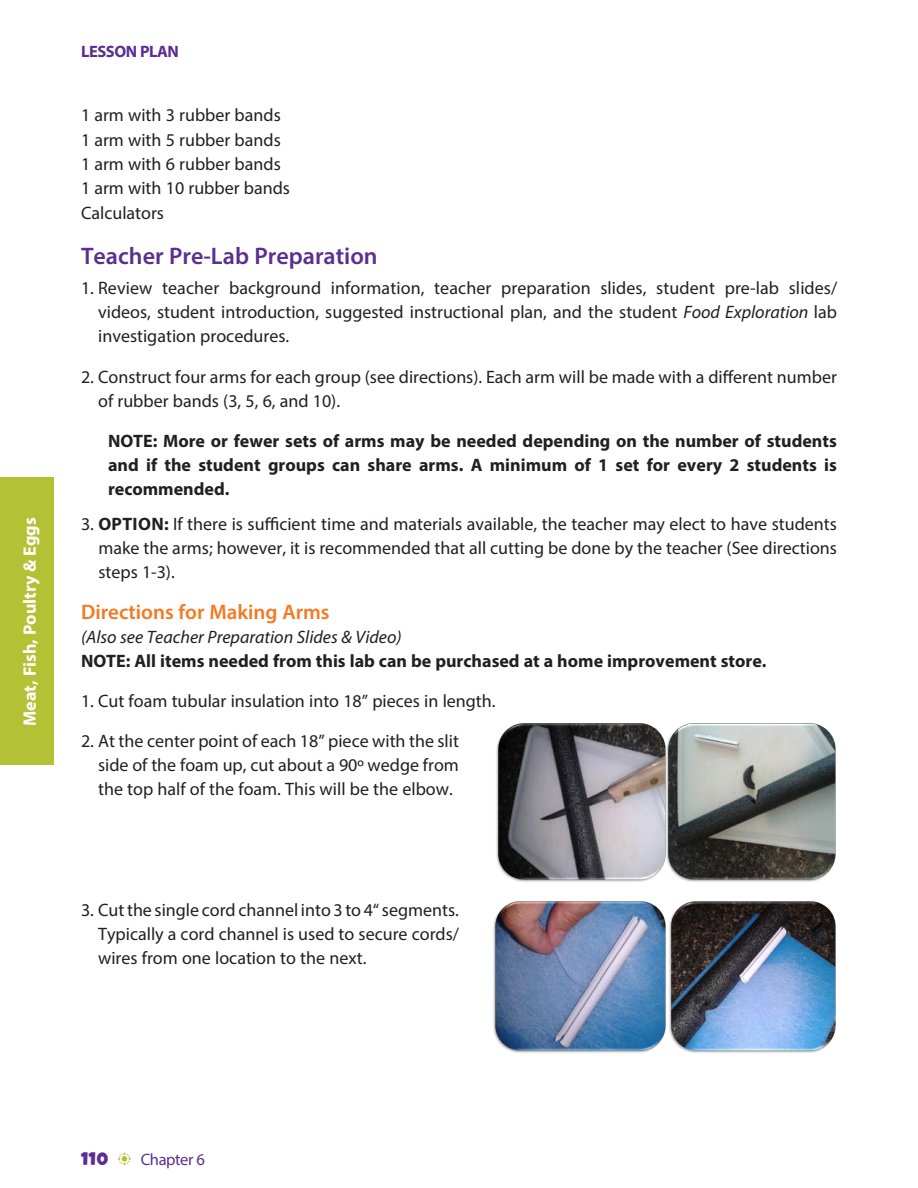
<style>
.page{position:relative;width:918px;height:1188px;background:#fff}
.page>*{position:absolute;margin:0;border:0;box-sizing:border-box;transform-origin:0 0}
.Lab_Sub_headers{font:600 24px "Myriad Pro";color:#5b2e91}
.Lab_Sub-Sub_Heads{font:600 21px "Myriad Pro";color:#f47921}
.body{font:18px/24px "Myriad Pro";color:#231f20;text-align:justify}
.body_list_level_2{font:700 18px/24px "Myriad Pro";color:#231f20;text-align:justify}
.body_list_level_1{font:18px "Myriad Pro";color:#231f20}
.body-2{font:700 18px "Myriad Pro";color:#231f20}
.Lab_Sub-Sub_Heads-2{font:italic 18px "Myriad Pro";color:#231f20}
.t1{font:700 18px "Myriad Pro";color:#fff}
.t2{font:16.5px "Myriad Pro";letter-spacing:-.025em;color:#5b2e91}
.t3{font:700 16.5px "Myriad Pro";letter-spacing:-.025em;color:#5b2e91}
.s1{font-style:italic}
.s2{font-weight:700}
.s3{font-family:"Luckiest Guy";font-size:18px}
.s4{font-family:"Monotype Sorts";font-size:18px;color:#b3c135}
</style>
<div class="page">
<div style="left:0;top:477px;width:54px;height:287px;background:#b3c135"></div>
<img style="left:496px;top:723px;width:340px;height:159px">
<img style="left:493px;top:901px;width:343px;height:152px">
<p class="t1" style="left:18px;top:726px;width:210px;rotate:-90deg">Meat, Fish, Poultry &amp; Eggs</p>
<p class="t3" style="left:81px;top:41px;width:100px">LESSON PLAN</p>
<p class="body_list_level_1" style="left:81px;top:104px;width:201px">1 arm with 3 rubber bands</p>
<p class="body_list_level_1" style="left:81px;top:129px;width:201px">1 arm with 5 rubber bands</p>
<p class="body_list_level_1" style="left:81px;top:153px;width:201px">1 arm with 6 rubber bands</p>
<p class="body_list_level_1" style="left:81px;top:177px;width:211px">1 arm with 10 rubber bands</p>
<p class="body_list_level_1" style="left:81px;top:202px;width:85px">Calculators</p>
<p class="Lab_Sub_headers" style="left:81px;top:240px;width:298px">Teacher Pre-Lab Preparation</p>
<p class="body" style="left:98px;top:276px;width:741px;text-indent:-17px">1. Review teacher background information, teacher preparation slides, student pre-lab slides/ videos, student introduction, suggested instructional plan, and the student <span class="s1">Food Exploration</span> lab investigation procedures.</p>
<p class="body" style="left:98px;top:364px;width:740px;text-indent:-17px">2. Construct four arms for each group (see directions). Each arm will be made with a different number of rubber bands (3, 5, 6, and 10).</p>
<p class="body_list_level_2" style="left:108px;top:428px;width:731px">NOTE: More or fewer sets of arms may be needed depending on the number of students and if the student groups can share arms. A minimum of 1 set for every 2 students is recommended.</p>
<p class="body" style="left:98px;top:511px;width:740px;text-indent:-17px">3. <span class="s2">OPTION:</span> If there is sufficient time and materials available, the teacher may elect to have students make the arms; however, it is recommended that all cutting be done by the teacher (See directions steps 1-3).</p>
<p class="Lab_Sub-Sub_Heads" style="left:81px;top:599px;width:250px">Directions for Making Arms</p>
<p class="Lab_Sub-Sub_Heads-2" style="left:81px;top:626px;width:322px">(Also see Teacher Preparation Slides &amp; Video)</p>
<p class="body-2" style="left:81px;top:649px;width:687px">NOTE: All items needed from this lab can be purchased at a home improvement store.</p>
<p class="body" style="left:81px;top:689px;width:416px">1. Cut foam tubular insulation into 18” pieces in length.</p>
<p class="body" style="left:98px;top:729px;width:362px;text-indent:-17px">2. At the center point of each 18” piece with the slit side of the foam up, cut about a 90º wedge from the top half of the foam. This will be the elbow.</p>
<p class="body" style="left:98px;top:898px;width:362px;text-indent:-17px">3. Cut the single cord channel into 3 to 4“ segments.<br>Typically a cord channel is used to secure cords/ wires from one location to the next.</p>
<p class="t2" style="left:81px;top:1149px;width:126px"><span class="s3">110</span> <span class="s4">b</span> Chapter 6</p>
</div>
